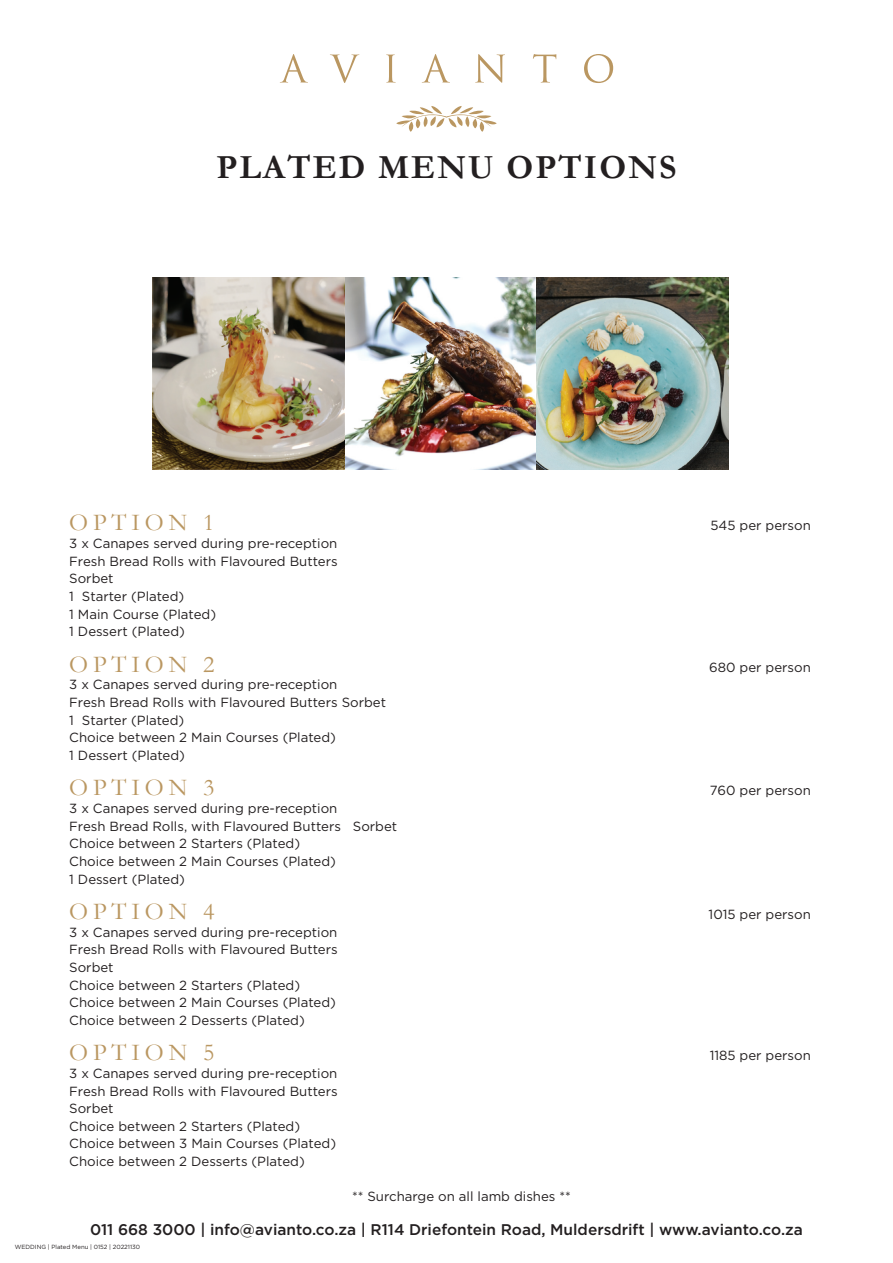
<style>
.page{position:relative;width:893px;height:1263px;background:#fff}
.page>*{position:absolute;margin:0;border:0;box-sizing:border-box;transform-origin:0 0}
.t1{font:700 34.05px "Garamond";letter-spacing:.06em;color:#231f20}
.t2{font:24.3px "Garamond";letter-spacing:.2em;color:#ba9761}
.t3{font:500 15.45px "Gotham";color:#231f20}
.t4{font:13.2px/17.7px "Gotham";color:#231f20}
.t5{font:6px "Gotham";color:#231f20}
</style>
<div class="page">
<svg style="left:396px;top:106px;width:101px;height:26px"></svg>
<svg style="left:386px;top:55px;width:10px;height:28px"></svg>
<svg style="left:422px;top:54px;width:28px;height:29px"></svg>
<svg style="left:475px;top:54px;width:30px;height:29px"></svg>
<svg style="left:280px;top:54px;width:28px;height:29px"></svg>
<svg style="left:331px;top:55px;width:27px;height:28px"></svg>
<svg style="left:584px;top:54px;width:29px;height:29px"></svg>
<svg style="left:533px;top:54px;width:23px;height:29px"></svg>
<img style="left:153px;top:277px;width:576px;height:192px">
<img style="left:345px;top:277px;width:1px;height:192px">
<h1 class="t1" style="left:216px;top:146px;width:462px">PLATED MENU OPTIONS</h1>
<h2 class="t2" style="left:69px;top:508px;width:147px">OPTION 1</h2>
<p class="t4" style="left:710px;top:517px;width:102px">545 per person</p>
<p class="t4" style="left:69px;top:534px;width:270px">3 x Canapes served during pre-reception<br>Fresh Bread Rolls with Flavoured Butters<br>Sorbet<br>1 Starter (Plated)<br>1 Main Course (Plated)<br>1 Dessert (Plated)</p>
<h2 class="t2" style="left:69px;top:649px;width:147px">OPTION 2</h2>
<p class="t4" style="left:709px;top:658px;width:103px">680 per person</p>
<p class="t4" style="left:69px;top:675px;width:318px">3 x Canapes served during pre-reception<br>Fresh Bread Rolls with Flavoured Butters Sorbet 1 Starter (Plated)<br>Choice between 2 Main Courses (Plated)<br>1 Dessert (Plated)</p>
<h2 class="t2" style="left:69px;top:773px;width:147px">OPTION 3</h2>
<p class="t4" style="left:710px;top:781px;width:102px">760 per person</p>
<p class="t4" style="left:69px;top:799px;width:329px">3 x Canapes served during pre-reception<br>Fresh Bread Rolls, with Flavoured Butters Sorbet Choice between 2 Starters (Plated)<br>Choice between 2 Main Courses (Plated)<br>1 Dessert (Plated)</p>
<h2 class="t2" style="left:69px;top:897px;width:147px">OPTION 4</h2>
<p class="t4" style="left:709px;top:905px;width:104px">1015 per person</p>
<p class="t4" style="left:69px;top:923px;width:270px">3 x Canapes served during pre-reception Fresh Bread Rolls with Flavoured Butters Sorbet<br>Choice between 2 Starters (Plated)<br>Choice between 2 Main Courses (Plated)<br>Choice between 2 Desserts (Plated)</p>
<h2 class="t2" style="left:69px;top:1038px;width:147px">OPTION 5</h2>
<p class="t4" style="left:710px;top:1046px;width:103px">1185 per person</p>
<p class="t4" style="left:69px;top:1064px;width:270px">3 x Canapes served during pre-reception Fresh Bread Rolls with Flavoured Butters Sorbet<br>Choice between 2 Starters (Plated)<br>Choice between 3 Main Courses (Plated)<br>Choice between 2 Desserts (Plated)</p>
<p class="t4" style="left:352px;top:1187px;width:220px">** Surcharge on all lamb dishes **</p>
<p class="t3" style="left:90px;top:1219px;width:714px">011 668 3000 | info@avianto.co.za | R114 Driefontein Road, Muldersdrift | www.avianto.co.za</p>
<p class="t5" style="left:15px;top:1243px;width:127px">WEDDING | Plated Menu | 0152 | 20221130</p>
</div>
